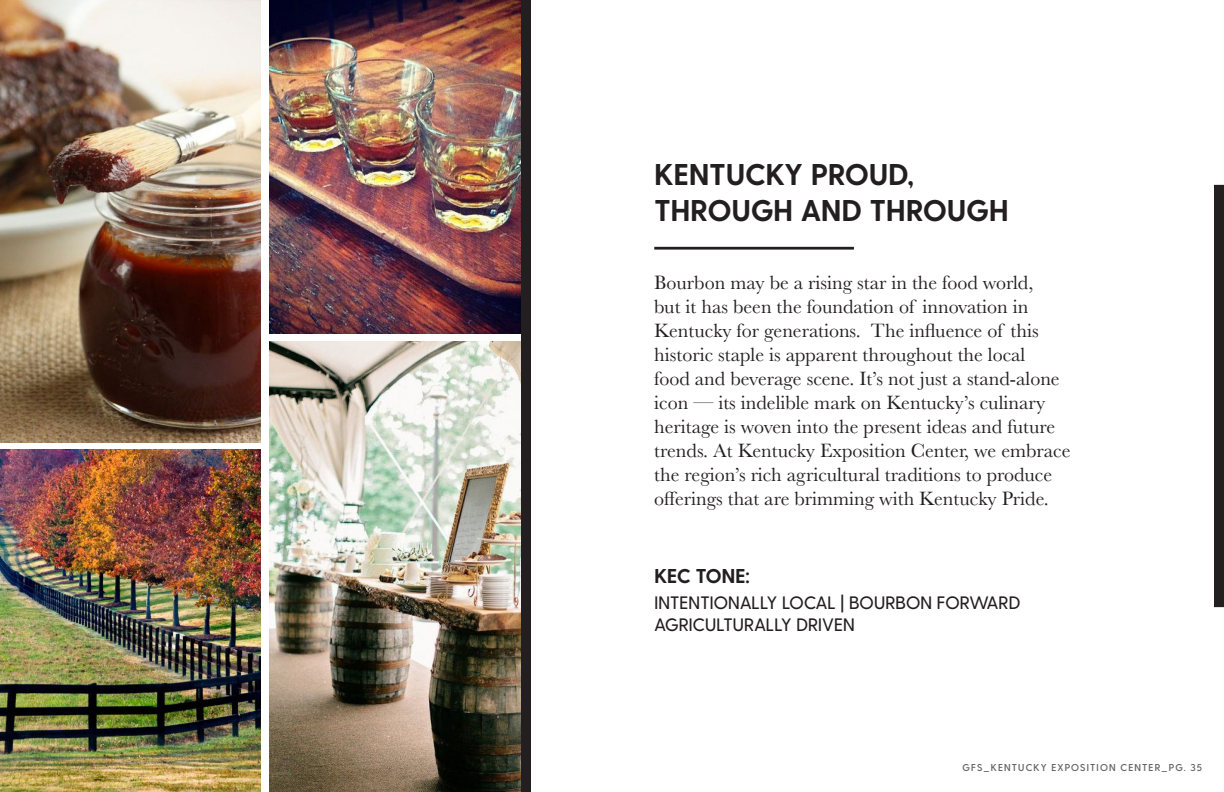
<style>
.page{position:relative;width:1224px;height:792px;background:#fff}
.page>*{position:absolute;margin:0;border:0;box-sizing:border-box;transform-origin:0 0}
.t1{font:700 30px/36px "Greycliff CF";letter-spacing:.01em;color:#231f20}
.t2{font:20px/24px "Baskerville";color:#231f20}
.t3{font:700 20px "Greycliff CF";letter-spacing:.01em;color:#231f20}
.t4{font:500 18px/21.6px "Greycliff CF";letter-spacing:.01em;color:#231f20}
.presentation___Side{font:600 10px "Greycliff CF";letter-spacing:.115em;color:#636366}
</style>
<div class="page">
<div style="left:521px;top:0;width:10px;height:792px;background:#231f20"></div>
<hr style="left:654px;top:247px;width:200px;height:3px;background:#231f20">
<div style="left:1214px;top:185px;width:10px;height:422px;background:#231f20"></div>
<img style="left:0;top:0;width:261px;height:442px">
<img style="left:0;top:449px;width:261px;height:343px">
<img style="left:269px;top:341px;width:252px;height:451px">
<img style="left:269px;top:0;width:252px;height:334px">
<p class="t1" style="left:654px;top:157px;width:356px">KENTUCKY PROUD,<br>THROUGH AND THROUGH</p>
<p class="t2" style="left:654px;top:271px;width:418px">Bourbon may be a rising star in the food world,<br>but it has been the foundation of innovation in Kentucky for generations. The influence of this historic staple is apparent throughout the local<br>food and beverage scene. It’s not just a stand-alone icon — its indelible mark on Kentucky’s culinary heritage is woven into the present ideas and future trends. At Kentucky Exposition Center, we embrace the region’s rich agricultural traditions to produce offerings that are brimming with Kentucky Pride.</p>
<p class="t3" style="left:654px;top:564px;width:97px">KEC TONE:</p>
<p class="t4" style="left:654px;top:592px;width:367px">INTENTIONALLY LOCAL | BOURBON FORWARD<br>AGRICULTURALLY DRIVEN</p>
<p class="presentation___Side" style="left:963px;top:762px;width:241px">GFS_KENTUCKY EXPOSITION CENTER_PG. 35</p>
</div>
